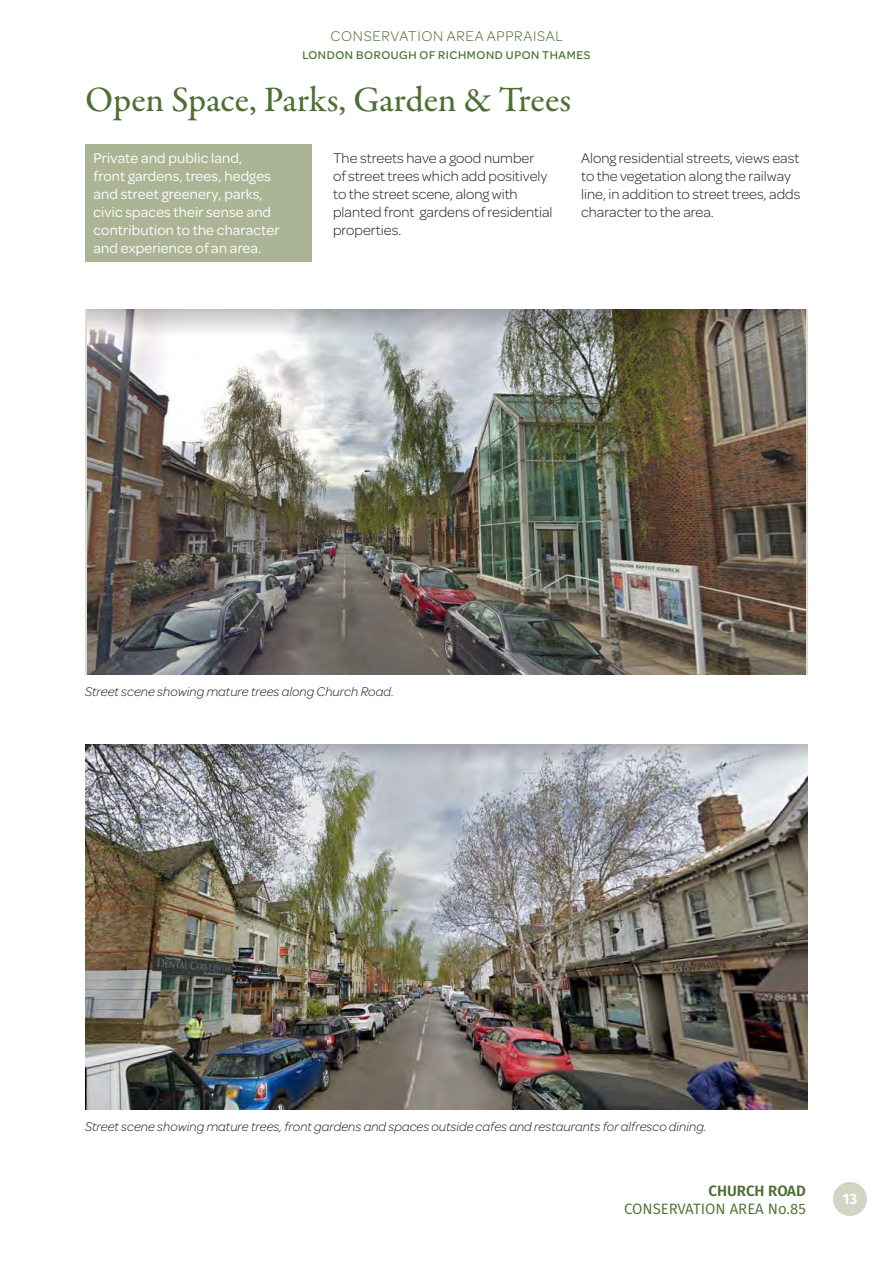
<style>
.page{position:relative;width:893px;height:1263px;background:#fff}
.page>*{position:absolute;margin:0;border:0;box-sizing:border-box;transform-origin:0 0}
.t1{font:500 36px "Garamond Premr Pro";color:#4e6f33}
.t2{font:300 15px/18px "Omnes";color:#231f20}
.t3{font:15px/18px "Omnes";letter-spacing:.01em;color:#fff}
.t4{font:300 15px "Omnes";letter-spacing:.05em;color:#4e6f33}
.t5{font:15px "Fira Sans";color:#4e6f33}
.t6{font:600 15px "Fira Sans";color:#4e6f33}
.t7{font:700 15px "Fira Sans";color:#fff}
.t8{font:italic 300 13.5px "Omnes";color:#231f20}
.t9{font:500 12px "Omnes";letter-spacing:.05em;color:#4e6f33}
</style>
<div class="page">
<div style="left:833px;top:1182px;width:34px;height:34px;background:#d0d5c4;border-radius:50%"></div>
<div style="left:85px;top:145px;width:227px;height:117px;background:#acb496"></div>
<img style="left:87px;top:309px;width:719px;height:365px">
<img style="left:85px;top:744px;width:723px;height:365px">
<p class="t4" style="left:330px;top:26px;width:234px">CONSERVATION AREA APPRAISAL</p>
<p class="t9" style="left:302px;top:46px;width:290px">LONDON BOROUGH OF RICHMOND UPON THAMES</p>
<h1 class="t1" style="left:85px;top:78px;width:488px">Open Space, Parks, Garden &amp; Trees</h1>
<p class="t3" style="left:94px;top:148px;width:188px">Private and public land,<br>front gardens, trees, hedges and street greenery, parks, civic spaces their sense and contribution to the character and experience of an area.</p>
<p class="t2" style="left:333px;top:148px;width:221px">The streets have a good number<br>of street trees which add positively to the street scene, along with planted front gardens of residential properties.</p>
<p class="t2" style="left:581px;top:148px;width:221px">Along residential streets, views east to the vegetation along the railway line, in addition to street trees, adds character to the area.</p>
<p class="t8" style="left:85px;top:683px;width:310px">Street scene showing mature trees along Church Road.</p>
<p class="t8" style="left:85px;top:1117px;width:623px">Street scene showing mature trees, front gardens and spaces outside cafes and restaurants for alfresco dining.</p>
<p class="t6" style="left:709px;top:1180px;width:99px">CHURCH ROAD</p>
<p class="t5" style="left:624px;top:1198px;width:183px">CONSERVATION AREA No.85</p>
<p class="t7" style="left:842px;top:1188px;width:16px">13</p>
</div>
